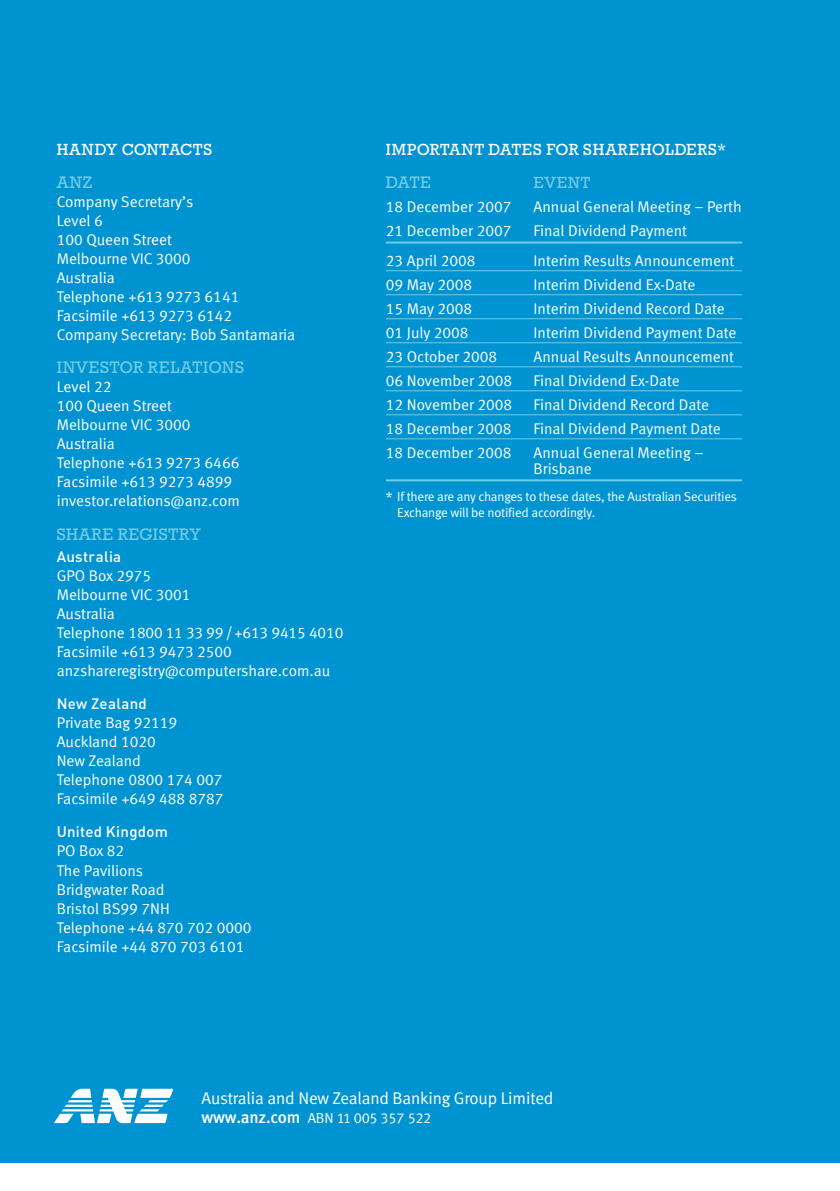
<style>
.page{position:relative;width:840px;height:1191px;background:#fff}
.page>*{position:absolute;margin:0;border:0;box-sizing:border-box;transform-origin:0 0}
.t1{font:17px "Meta Normal LF";letter-spacing:-.01em;color:#fff}
.t2{font:17px "Rockwell";letter-spacing:.04em;color:#70cde4}
.t3{font:16.4px "Rockwell";letter-spacing:.05em;color:#fff}
.t4{font:16.4px "Rockwell";letter-spacing:.03em;color:#fff}
.t5{font:16.4px "Rockwell";color:#70cde4}
.t6{font:15.6px/19px "Meta Normal LF";color:#fff}
.t7{font:500 15px "DIN";letter-spacing:.02em;color:#fff}
.t8{font:14.4px "Meta Normal LF";letter-spacing:-.01em;color:#fff}
.t9{font:13px/16px "Meta Normal LF";letter-spacing:-.015em;color:#fff}
.s1{font-family:"Rockwell"}
.s2{font-family:"Meta Medium LF";font-size:17px}
</style>
<div class="page">
<div style="left:0;top:0;width:839px;height:1162px;background:#0093d1"></div>
<hr style="left:386px;top:241px;width:355px;height:2px;background:#70cde4">
<hr style="left:386px;top:270px;width:355px;height:1px;background:#70cde4">
<hr style="left:386px;top:294px;width:355px;height:1px;background:#70cde4">
<hr style="left:386px;top:318px;width:355px;height:1px;background:#70cde4">
<hr style="left:386px;top:342px;width:355px;height:1px;background:#70cde4">
<hr style="left:386px;top:366px;width:355px;height:1px;background:#70cde4">
<hr style="left:386px;top:390px;width:355px;height:1px;background:#70cde4">
<hr style="left:386px;top:414px;width:355px;height:1px;background:#70cde4">
<hr style="left:386px;top:438px;width:355px;height:1px;background:#70cde4">
<hr style="left:386px;top:479px;width:355px;height:2px;background:#70cde4">
<svg style="left:54px;top:1088px;width:119px;height:35px"></svg>
<p class="t4" style="left:57px;top:139px;width:157px">HANDY CONTACTS</p>
<p class="t2" style="left:57px;top:172px;width:37px">AN Z</p>
<p class="t6" style="left:57px;top:192px;width:240px">Company Secretary’s<br>Level 6<br>100 Queen Street<br>Melbourne VIC 3000<br>Australia<br>Telephone +613 9273 6141<br>Facsimile +613 9273 6142<br>Company Secretary: Bob Santamaria</p>
<p class="t2" style="left:57px;top:358px;width:189px">INVESTOR RELATIONS</p>
<p class="t6" style="left:57px;top:377px;width:185px">Level 22<br>100 Queen Street<br>Melbourne VIC 3000<br>Australia<br>Telephone +613 9273 6466<br>Facsimile +613 9273 4899 investor.relations@anz.com</p>
<p class="t2" style="left:57px;top:524px;width:145px">SHARE REGISTRY</p>
<p class="t7" style="left:57px;top:546px;width:66px">Australia</p>
<p class="t6" style="left:57px;top:565px;width:288px">GPO Box 2975<br>Melbourne VIC 3001<br>Australia<br>Telephone 1800 11 33 99 / +613 9415 4010<br>Facsimile +613 9473 2500 anzshareregistry@computershare.com.au</p>
<p class="t7" style="left:57px;top:694px;width:92px">New Zealand</p>
<p class="t6" style="left:57px;top:713px;width:168px">Private Bag 92119<br>Auckland 1020<br>New Zealand<br>Telephone 0800 174 007<br>Facsimile +649 488 8787</p>
<p class="t7" style="left:57px;top:822px;width:113px">United Kingdom</p>
<p class="t6" style="left:57px;top:841px;width:196px">PO Box 82<br>The Pavilions<br>Bridgwater Road<br>Bristol BS99 7NH<br>Telephone +44 870 702 0000<br>Facsimile +44 870 703 6101</p>
<p class="t3" style="left:386px;top:139px;width:341px">IMPORTANT DATES FOR SHAREHOLDERS*</p>
<p class="t2" style="left:386px;top:172px;width:46px">DATE</p>
<p class="t5" style="left:533px;top:173px;width:58px">EVENT</p>
<p class="t6" style="left:386px;top:197px;width:127px">18 December 2007</p>
<p class="t6" style="left:533px;top:197px;width:209px">Annual General Meeting – Perth</p>
<p class="t6" style="left:386px;top:221px;width:127px">21 December 2007</p>
<p class="t6" style="left:533px;top:221px;width:155px">Final Dividend Payment</p>
<p class="t6" style="left:386px;top:250px;width:91px">23 April 2008</p>
<p class="t6" style="left:533px;top:250px;width:202px">Interim Results Announcement</p>
<p class="t6" style="left:386px;top:274px;width:88px">09 May 2008</p>
<p class="t6" style="left:533px;top:274px;width:163px">Interim Dividend Ex-Date</p>
<p class="t6" style="left:386px;top:298px;width:88px">15 May 2008</p>
<p class="t6" style="left:533px;top:298px;width:193px">Interim Dividend Record Date</p>
<p class="t6" style="left:386px;top:322px;width:84px">01 July 2008</p>
<p class="t6" style="left:533px;top:322px;width:204px">Interim Dividend Payment Date</p>
<p class="t6" style="left:386px;top:346px;width:113px">23 October 2008</p>
<p class="t6" style="left:533px;top:346px;width:202px">Annual Results Announcement</p>
<p class="t6" style="left:386px;top:370px;width:128px">06 November 2008</p>
<p class="t6" style="left:533px;top:370px;width:148px">Final Dividend Ex-Date</p>
<p class="t6" style="left:386px;top:394px;width:128px">12 November 2008</p>
<p class="t6" style="left:533px;top:394px;width:177px">Final Dividend Record Date</p>
<p class="t6" style="left:386px;top:418px;width:127px">18 December 2008</p>
<p class="t6" style="left:533px;top:418px;width:189px">Final Dividend Payment Date</p>
<p class="t6" style="left:386px;top:442px;width:127px">18 December 2008</p>
<p class="t6" style="left:533px;top:444px;width:171px;line-height:16px">Annual General Meeting –<br>Brisbane</p>
<p class="t9" style="left:397px;top:488px;width:341px;text-indent:-11px"><span class="s1">*</span> If there are any changes to these dates, the Australian Securities<br>Exchange will be notified accordingly.</p>
<p class="t1" style="left:201px;top:1088px;width:353px">Australia and New Zealand Banking Group Limited</p>
<p class="t8" style="left:201px;top:1109px;width:231px"><span class="s2">www.anz.com</span> ABN 11 005 357 522</p>
</div>
